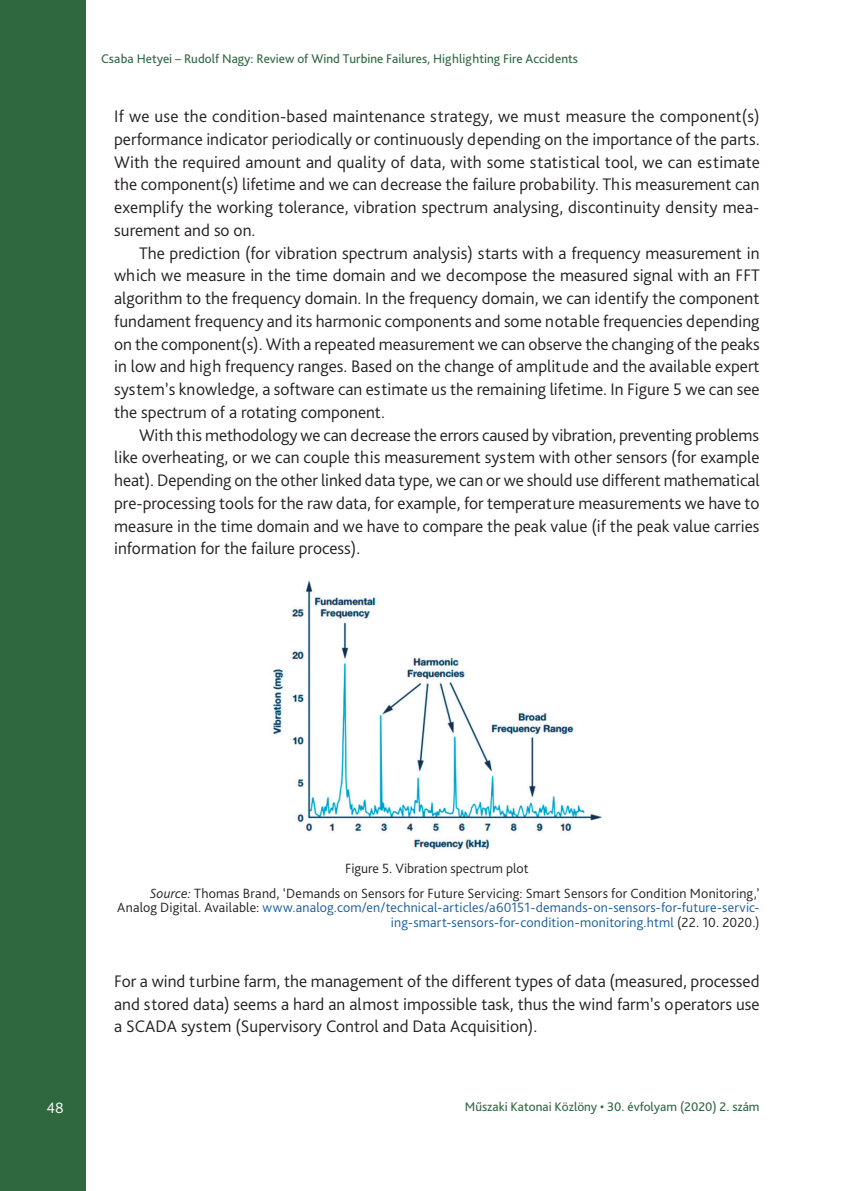
<style>
.page{position:relative;width:844px;height:1191px;background:#fff}
.page>*{position:absolute;margin:0;border:0;box-sizing:border-box;transform-origin:0 0}
.t1{font:300 17.5px/22.8px "Bliss Pro";color:#231f20;text-align:justify}
.t2{font:300 15.75px "Bliss Pro";color:#fff}
.t3{font:300 14px/14.7px "Bliss Pro";letter-spacing:.01em;color:#175d9e;text-align:right}
.t4{font:300 14px/24.7px "Bliss Pro";letter-spacing:.01em;color:#231f20}
.t5{font:13.12px "Bliss Pro";color:#2f673f}
.s1{font-style:italic}
.s2{color:#231f20}
</style>
<div class="page">
<div style="left:0;top:0;width:85px;height:1191px;background:#2f673f"></div>
<img style="left:272px;top:580px;width:330px;height:269px">
<p class="t5" style="left:101px;top:50px;width:478px">Csaba Hetyei – Rudolf Nagy: Review of Wind Turbine Failures, Highlighting Fire Accidents</p>
<p class="t1" style="left:114px;top:104px;width:647px;text-align:left">If we use the condition-based maintenance strategy, we must measure the component(s) performance indicator periodically or continuously depending on the importance of the parts.<br>With the required amount and quality of data, with some statistical tool, we can estimate the component(s) lifetime and we can decrease the failure probability. This measurement can exemplify the working tolerance, vibration spectrum analysing, discontinuity density mea&shy;surement and so on.</p>
<p class="t1" style="left:114px;top:241px;width:647px;text-indent:25px">The prediction (for vibration spectrum analysis) starts with a frequency measurement in which we measure in the time domain and we decompose the measured signal with an FFT algorithm to the frequency domain. In the frequency domain, we can identify the component fundament frequency and its harmonic components and some notable frequencies depending on the component(s). With a repeated measurement we can observe the changing of the peaks in low and high frequency ranges. Based on the change of amplitude and the available expert system’s knowledge, a software can estimate us the remaining lifetime. In Figure 5 we can see the spectrum of a rotating component.</p>
<p class="t1" style="left:114px;top:423px;width:646px;text-indent:25px">With this methodology we can decrease the errors caused by vibration, preventing problems like overheating, or we can couple this measurement system with other sensors (for example heat). Depending on the other linked data type, we can or we should use different mathematical pre-processing tools for the raw data, for example, for temperature measurements we have to measure in the time domain and we have to compare the peak value (if the peak value carries information for the failure process).</p>
<p class="t4" style="left:150px;top:855px;width:611px;text-indent:195px">Figure 5. Vibration spectrum plot<br><span class="s1">Source:</span> Thomas Brand, ‘Demands on Sensors for Future Servicing: Smart Sensors for Condition Monitoring,’</p>
<p class="t3" style="left:117px;top:900px;width:643px"><span class="s2">Analog Digital. Available:</span> www.analog.com/en/technical-articles/a60151-demands-on-sensors-for-future-servic&shy;ing-smart-sensors-for-condition-monitoring.html <span class="s2">(22. 10. 2020.)</span></p>
<p class="t1" style="left:114px;top:969px;width:646px">For a wind turbine farm, the management of the different types of data (measured, processed and stored data) seems a hard an almost impossible task, thus the wind farm’s operators use a SCADA system (Supervisory Control and Data Acquisition).</p>
<p class="t2" style="left:46px;top:1098px;width:19px">48</p>
<p class="t5" style="left:465px;top:1098px;width:296px">Műszaki Katonai Közlöny • 30. évfolyam (2020) 2. szám</p>
</div>
